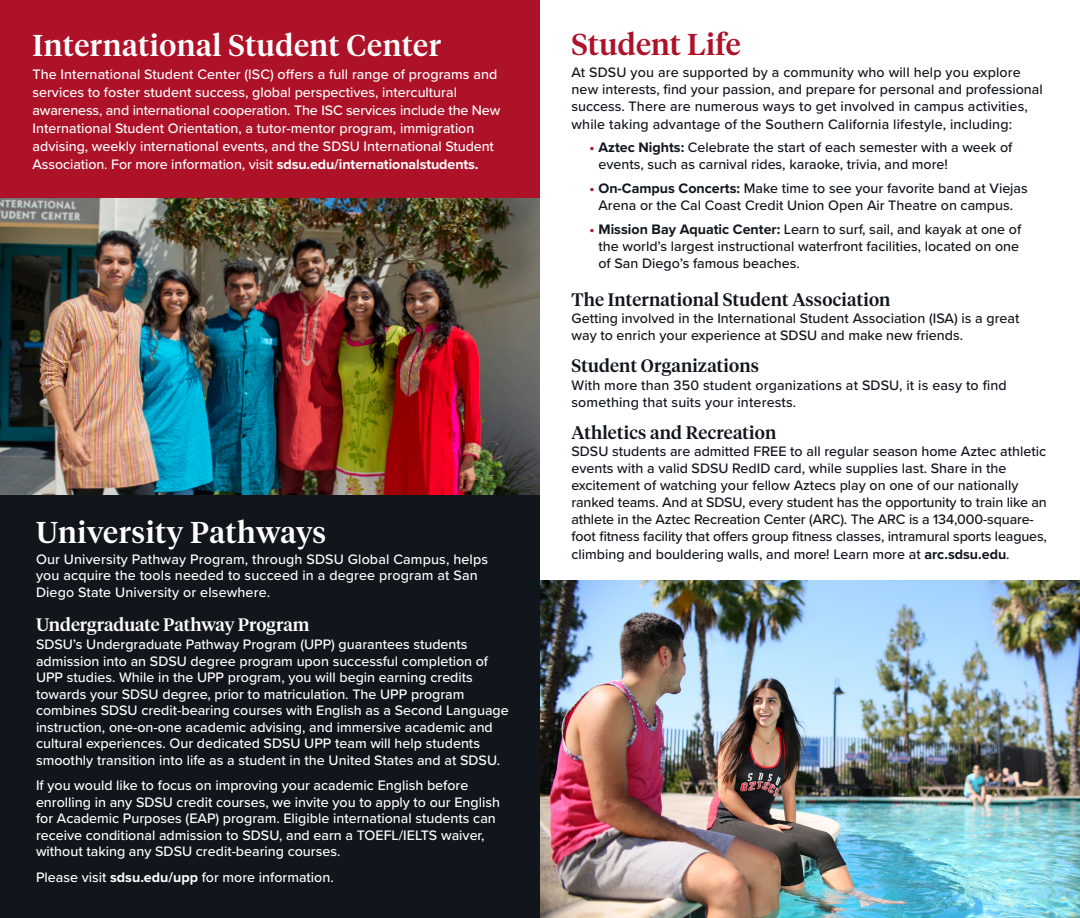
<style>
.page{position:relative;width:1080px;height:918px;background:#fff}
.page>*{position:absolute;margin:0;border:0;box-sizing:border-box;transform-origin:0 0}
.t1{font:500 30px "Tiempos Headline";letter-spacing:.02em;color:#fff}
.t2{font:500 30px "Tiempos Headline";letter-spacing:.01em;color:#ae1229}
.Body{font:500 18px "Tiempos Headline";letter-spacing:.01em;color:#10161c}
.Section_Title{font:500 18px "Tiempos Headline";color:#fff}
.Body-2{font:500 14.25px/16.5px "Proxima Nova";color:#fff}
.Body-3{font:500 14.25px/17.1px "Proxima Nova";color:#10161c}
.Section_Title-2{font:500 14.25px/17.1px "Proxima Nova";color:#10161c}
.s1{font-weight:700}
.s2{font-weight:700;color:#ae1229}
</style>
<div class="page">
<div style="left:0;top:0;width:540px;height:235px;background:#ae1229"></div>
<div style="left:0;top:492px;width:540px;height:426px;background:#10161c"></div>
<img style="left:540px;top:580px;width:540px;height:338px">
<img style="left:0;top:198px;width:540px;height:297px">
<p class="t1" style="left:33px;top:25px;width:410px">International Student Center</p>
<p class="Body-2" style="left:33px;top:65px;width:469px;line-height:18px">The International Student Center (ISC) offers a full range of programs and services to foster student success, global perspectives, intercultural awareness, and international cooperation. The ISC services include the New International Student Orientation, a tutor-mentor program, immigration advising, weekly international events, and the SDSU International Student Association. For more information, visit <span class="s1">sdsu.edu/internationalstudents.</span></p>
<p class="t1" style="left:36px;top:511px;width:292px">University Pathways</p>
<p class="Body-2" style="left:36px;top:550px;width:454px">Our University Pathway Program, through SDSU Global Campus, helps you acquire the tools needed to succeed in a degree program at San<br>Diego State University or elsewhere.</p>
<p class="Section_Title" style="left:36px;top:613px;width:275px">Undergraduate Pathway Program</p>
<p class="Body-2" style="left:36px;top:636px;width:474px">SDSU’s Undergraduate Pathway Program (UPP) guarantees students admission into an SDSU degree program upon successful completion of UPP studies. While in the UPP program, you will begin earning credits towards your SDSU degree, prior to matriculation. The UPP program combines SDSU credit-bearing courses with English as a Second Language instruction, one-on-one academic advising, and immersive academic and cultural experiences. Our dedicated SDSU UPP team will help students smoothly transition into life as a student in the United States and at SDSU.</p>
<p class="Body-2" style="left:36px;top:777px;width:466px">If you would like to focus on improving your academic English before enrolling in any SDSU credit courses, we invite you to apply to our English for Academic Purposes (EAP) program. Eligible international students can receive conditional admission to SDSU, and earn a TOEFL/IELTS waiver, without taking any SDSU credit-bearing courses.</p>
<p class="Body-2" style="left:36px;top:868px;width:299px">Please visit <span class="s1">sdsu.edu/upp</span> for more information.</p>
<p class="t2" style="left:572px;top:24px;width:171px">Student Life</p>
<p class="Body-3" style="left:572px;top:63px;width:473px">At SDSU you are supported by a community who will help you explore new interests, find your passion, and prepare for personal and professional success. There are numerous ways to get involved in campus activities, while taking advantage of the Southern California lifestyle, including:</p>
<p class="Body-3" style="left:598px;top:139px;width:415px;text-indent:-9px"><span class="s2">•</span> <span class="s1">Aztec Nights:</span> Celebrate the start of each semester with a week of events, such as carnival rides, karaoke, trivia, and more!</p>
<p class="Body-3" style="left:590px;top:180px;width:440px;text-align:center"><span class="s2">•</span> <span class="s1">On-Campus Concerts:</span> Make time to see your favorite band at Viejas<br>Arena or the Cal Coast Credit Union Open Air Theatre on campus.</p>
<p class="Body-3" style="left:598px;top:220px;width:424px;text-indent:-9px"><span class="s2">•</span> <span class="s1">Mission Bay Aquatic Center:</span> Learn to surf, sail, and kayak at one of the world’s largest instructional waterfront facilities, located on one of San Diego’s famous beaches.</p>
<p class="Body" style="left:572px;top:287px;width:321px">The International Student Association</p>
<p class="Section_Title-2" style="left:572px;top:309px;width:449px">Getting involved in the International Student Association (ISA) is a great way to enrich your experience at SDSU and make new friends.</p>
<p class="Body" style="left:572px;top:354px;width:189px">Student Organizations</p>
<p class="Body-3" style="left:572px;top:376px;width:437px">With more than 350 student organizations at SDSU, it is easy to find something that suits your interests.</p>
<p class="Body" style="left:572px;top:420px;width:206px">Athletics and Recreation</p>
<p class="Body-3" style="left:572px;top:442px;width:477px">SDSU students are admitted FREE to all regular season home Aztec athletic events with a valid SDSU RedID card, while supplies last. Share in the excitement of watching your fellow Aztecs play on one of our nationally ranked teams. And at SDSU, every student has the opportunity to train like an athlete in the Aztec Recreation Center (ARC). The ARC is a 134,000-square&shy;foot fitness facility that offers group fitness classes, intramural sports leagues, climbing and bouldering walls, and more! Learn more at <span class="s1">arc.sdsu.edu</span>.</p>
</div>
